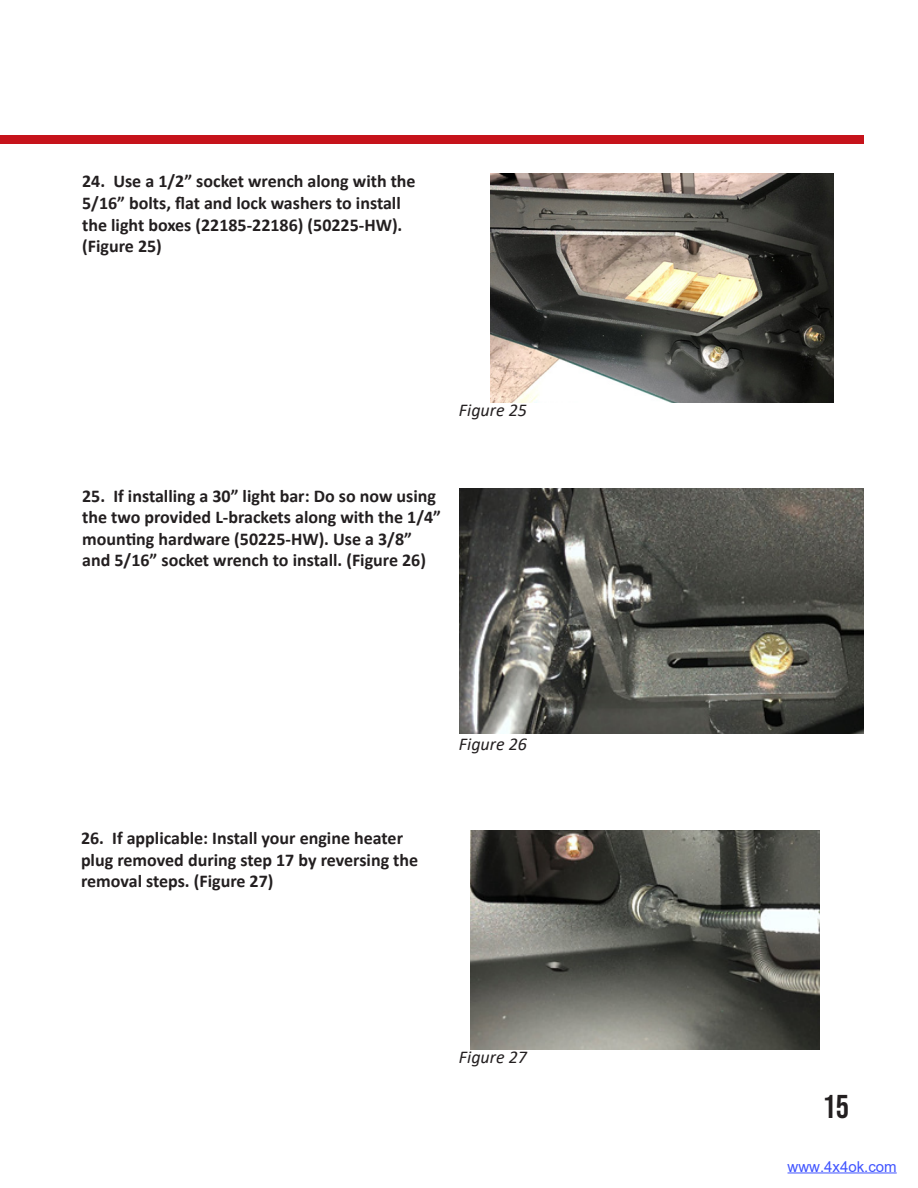
<style>
.page{position:relative;width:918px;height:1188px;background:#fff}
.page>*{position:absolute;margin:0;border:0;box-sizing:border-box;transform-origin:0 0}
.t1{font:33px "Bebas Neue";color:#231f20}
.t2{font:700 18px/21.6px "Calibri";color:#231f20}
.t3{font:italic 18px "Calibri";color:#231f20}
.t4{font:15px "Arial";color:#4054ff}
</style>
<div class="page">
<div style="left:0;top:135px;width:864px;height:9px;background:#c6131b"></div>
<img style="left:490px;top:174px;width:344px;height:229px">
<img style="left:459px;top:488px;width:405px;height:245px">
<img style="left:471px;top:831px;width:349px;height:219px">
<hr style="left:788px;top:1173px;width:109px;height:1px;background:#4054ff">
<p class="t2" style="left:82px;top:170px;width:335px">24. Use a 1/2” socket wrench along with the 5/16” bolts, flat and lock washers to install the light boxes (22185-22186) (50225-HW). (Figure 25)</p>
<p class="t3" style="left:459px;top:398px;width:69px">Figure 25</p>
<p class="t2" style="left:82px;top:485px;width:360px">25. If installing a 30” light bar: Do so now using the two provided L-brackets along with the 1/4” mounting hardware (50225-HW). Use a 3/8” and 5/16” socket wrench to install. (Figure 26)</p>
<p class="t2" style="left:81px;top:827px;width:339px">26. If applicable: Install your engine heater plug removed during step 17 by reversing the removal steps. (Figure 27)</p>
<p class="t3" style="left:459px;top:732px;width:69px">Figure 26</p>
<p class="t3" style="left:459px;top:1045px;width:69px">Figure 27</p>
<h1 class="t1" style="left:823px;top:1088px;width:28px">15</h1>
<p class="t4" style="left:788px;top:1156px;width:111px">www.4x4ok.com</p>
</div>
